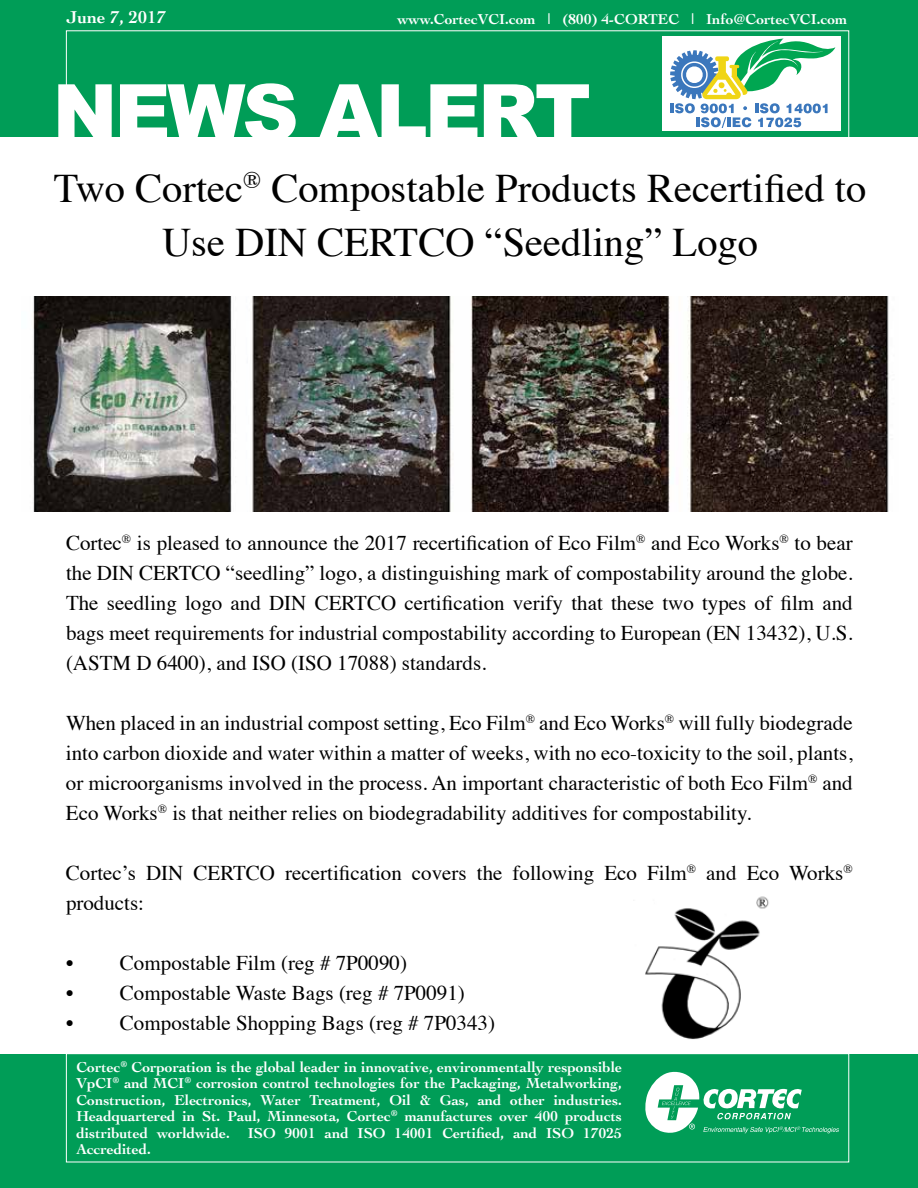
<style>
.page{position:relative;width:918px;height:1188px;background:#fff}
.page>*{position:absolute;margin:0;border:0;box-sizing:border-box;transform-origin:0 0}
.t1{font:900 78px "Arial";letter-spacing:-.04em;color:#fff}
.t2{font:40.5px/54px "Times";color:#000;text-align:center}
.t3{font:21px/30px "Times";color:#000;text-align:justify}
.t4{font:700 18px "Cochin";color:#fff}
.t5{font:700 15px/16.5px "Cochin";color:#fff;text-align:justify}
</style>
<div class="page">
<div style="left:0;top:0;width:918px;height:136px;background:#009d57"></div>
<div style="left:66px;top:30px;width:783px;height:110px;border:1px solid #fff"></div>
<div style="left:662px;top:36px;width:179px;height:94px;background:#fff"></div>
<svg style="left:670px;top:38px;width:165px;height:89px"></svg>
<div style="left:0;top:1054px;width:918px;height:134px;background:#009d57"></div>
<svg style="left:645px;top:1071px;width:194px;height:63px"></svg>
<div style="left:66px;top:1053px;width:783px;height:109px;border:1px solid #fff"></div>
<img style="left:33px;top:296px;width:856px;height:216px">
<img style="left:645px;top:896px;width:124px;height:144px">
<p class="t4" style="left:66px;top:5px;width:102px">June 7, 2017</p>
<p class="t5" style="left:398px;top:10px;width:451px">www.CortecVCI.com | (800) 4-CORTEC | Info@CortecVCI.com</p>
<h1 class="t1" style="left:52px;top:56px;width:540px">NEWS ALERT</h1>
<h2 class="t2" style="left:54px;top:158px;width:814px">Two Cortec<sup>®</sup> Compostable Products Recertified to<br>Use DIN CERTCO “Seedling” Logo</h2>
<p class="t3" style="left:66px;top:526px;width:788px">Cortec<sup>®</sup> is pleased to announce the 2017 recertification of Eco Film<sup>®</sup> and Eco Works<sup>®</sup> to bear the DIN CERTCO “seedling” logo, a distinguishing mark of compostability around the globe.<br>The seedling logo and DIN CERTCO certification verify that these two types of film and bags meet requirements for industrial compostability according to European (EN 13432), U.S. (ASTM D 6400), and ISO (ISO 17088) standards.</p>
<p class="t3" style="left:66px;top:706px;width:788px">When placed in an industrial compost setting, Eco Film<sup>®</sup> and Eco Works<sup>®</sup> will fully biodegrade into carbon dioxide and water within a matter of weeks, with no eco-toxicity to the soil, plants, or microorganisms involved in the process. An important characteristic of both Eco Film<sup>®</sup> and Eco Works<sup>®</sup> is that neither relies on biodegradability additives for compostability.</p>
<p class="t3" style="left:66px;top:856px;width:788px">Cortec’s DIN CERTCO recertification covers the following Eco Film<sup>®</sup> and Eco Works<sup>® </sup>products:</p>
<p class="t3" style="left:66px;top:946px;width:342px">• Compostable Film (reg # 7P0090)</p>
<p class="t3" style="left:66px;top:976px;width:400px">• Compostable Waste Bags (reg # 7P0091)</p>
<p class="t3" style="left:66px;top:1006px;width:431px">• Compostable Shopping Bags (reg # 7P0343)</p>
<p class="t5" style="left:76px;top:1058px;width:547px">Cortec<sup>®</sup> Corporation is the global leader in innovative, environmentally responsible VpCI<sup>®</sup> and MCI<sup>®</sup> corrosion control technologies for the Packaging, Metalworking, Construction, Electronics, Water Treatment, Oil &amp; Gas, and other industries.<br>Headquartered in St. Paul, Minnesota, Cortec<sup>®</sup> manufactures over 400 products distributed worldwide. ISO 9001 and ISO 14001 Certified, and ISO 17025<br>Accredited.</p>
</div>
